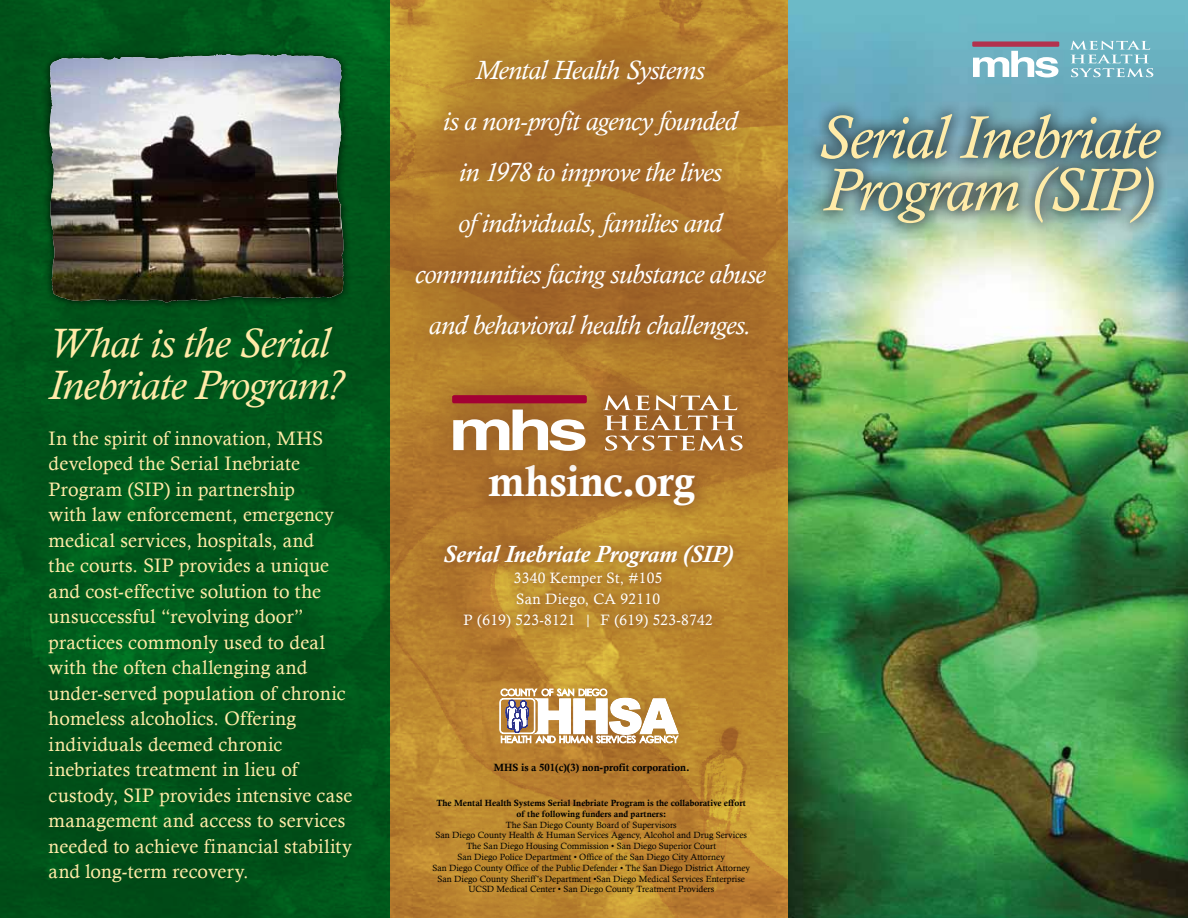
<style>
.page{position:relative;width:1188px;height:918px;background:#fff}
.page>*{position:absolute;margin:0;border:0;box-sizing:border-box;transform-origin:0 0}
.t1{font:italic 61.5px/52.5px "Calisto";letter-spacing:-.02em;color:#ffeba8}
.t2{font:43.35px "Calis MT Bol";letter-spacing:-.02em;color:#fff}
.t3{font:italic 42px/42px "Calisto";letter-spacing:-.015em;color:#ffeba8}
.t4{font:italic 27px/51px "Calisto";letter-spacing:-.02em;color:#fff;text-align:center}
.t5{font:italic 700 24px "Calisto";letter-spacing:-.01em;color:#fff}
.t6{font:19.5px/25.5px "Calisto";letter-spacing:.01em;color:#ffeba8}
.t7{font:15px/21px "Calisto";letter-spacing:.02em;color:#fff;text-align:center}
.t8{font:10.5px "Calis MT Bol";color:#000}
.t9{font:9px/10.8px "Calisto";color:#000;text-align:center}
.t10{font:9px/10.8px "Calis MT Bol";color:#000;text-align:center}
</style>
<div class="page">
<img style="left:0;top:0;width:1188px;height:918px">
<div style="left:41px;top:46px;width:310px;height:264px;background:#000;opacity:.75"></div>
<img style="left:48px;top:54px;width:299px;height:250px">
<img style="left:61px;top:54px;width:219px;height:7px">
<div style="left:374px;top:17px;width:434px;height:365px;background:#925724;opacity:.75"></div>
<div style="left:468px;top:444px;width:248px;height:83px;background:#925724;opacity:.75"></div>
<div style="left:424px;top:365px;width:347px;height:115px;background:#925724;opacity:.75"></div>
<svg style="left:453px;top:410px;width:133px;height:41px"></svg>
<div style="left:452px;top:395px;width:135px;height:8px;background:#a30134;border-radius:2px"></div>
<svg style="left:603px;top:395px;width:140px;height:56px;background:#b48657"></svg>
<div style="left:430px;top:531px;width:318px;height:110px;background:#925724;opacity:.89"></div>
<div style="left:471px;top:660px;width:235px;height:112px;background:#925724;opacity:.75"></div>
<svg style="left:499px;top:688px;width:180px;height:56px"></svg>
<div style="left:807px;top:100px;width:368px;height:138px;background:#000;opacity:.75"></div>
<svg style="left:973px;top:51px;width:85px;height:26px"></svg>
<div style="left:972px;top:41px;width:87px;height:6px;background:#b2324e"></div>
<svg style="left:1070px;top:41px;width:83px;height:36px;background:#88c0cc"></svg>
<h3 class="t3" style="left:49px;top:322px;width:297px">What is the Serial<br>Inebriate Program?</h3>
<p class="t6" style="left:49px;top:425px;width:305px">In the spirit of innovation, MHS developed the Serial Inebriate<br>Program (SIP) in partnership<br>with law enforcement, emergency medical services, hospitals, and<br>the courts. SIP provides a unique and cost-effective solution to the unsuccessful “revolving door” practices commonly used to deal with the often challenging and under-served population of chronic homeless alcoholics. Offering individuals deemed chronic inebriates treatment in lieu of custody, SIP provides intensive case management and access to services needed to achieve financial stability and long-term recovery.</p>
<h3 class="t4" style="left:415px;top:45px;width:352px">Mental Health Systems<br>is a non-profit agency founded<br>in 1978 to improve the lives<br>of individuals, families and communities facing substance abuse and behavioral health challenges.</h3>
<h2 class="t2" style="left:489px;top:457px;width:208px">mhsinc.org</h2>
<p class="t5" style="left:443px;top:540px;width:291px">Serial Inebriate Program (SIP)</p>
<p class="t7" style="left:464px;top:567px;width:251px">3340 Kemper St, #105<br>San Diego, CA 92110<br>P (619) 523-8121 | F (619) 523-8742</p>
<p class="t8" style="left:494px;top:761px;width:197px">MHS is a 501(c)(3) non-profit corporation.</p>
<p class="t10" style="left:437px;top:798px;width:311px">The Mental Health Systems Serial Inebriate Program is the collaborative effort of the following funders and partners:</p>
<p class="t9" style="left:432px;top:819px;width:319px">The San Diego County Board of Supervisors<br>San Diego County Health &amp; Human Services Agency, Alcohol and Drug Services The San Diego Housing Commission • San Diego Superior Court<br>San Diego Police Department • Office of the San Diego City Attorney<br>San Diego County Office of the Public Defender • The San Diego District Attorney San Diego County Sheriff’s Department •San Diego Medical Services Enterprise UCSD Medical Center • San Diego County Treatment Providers</p>
<h1 class="t1" style="left:817px;top:111px;width:343px">Serial Inebriate<br>Program (SIP)</h1>
</div>
